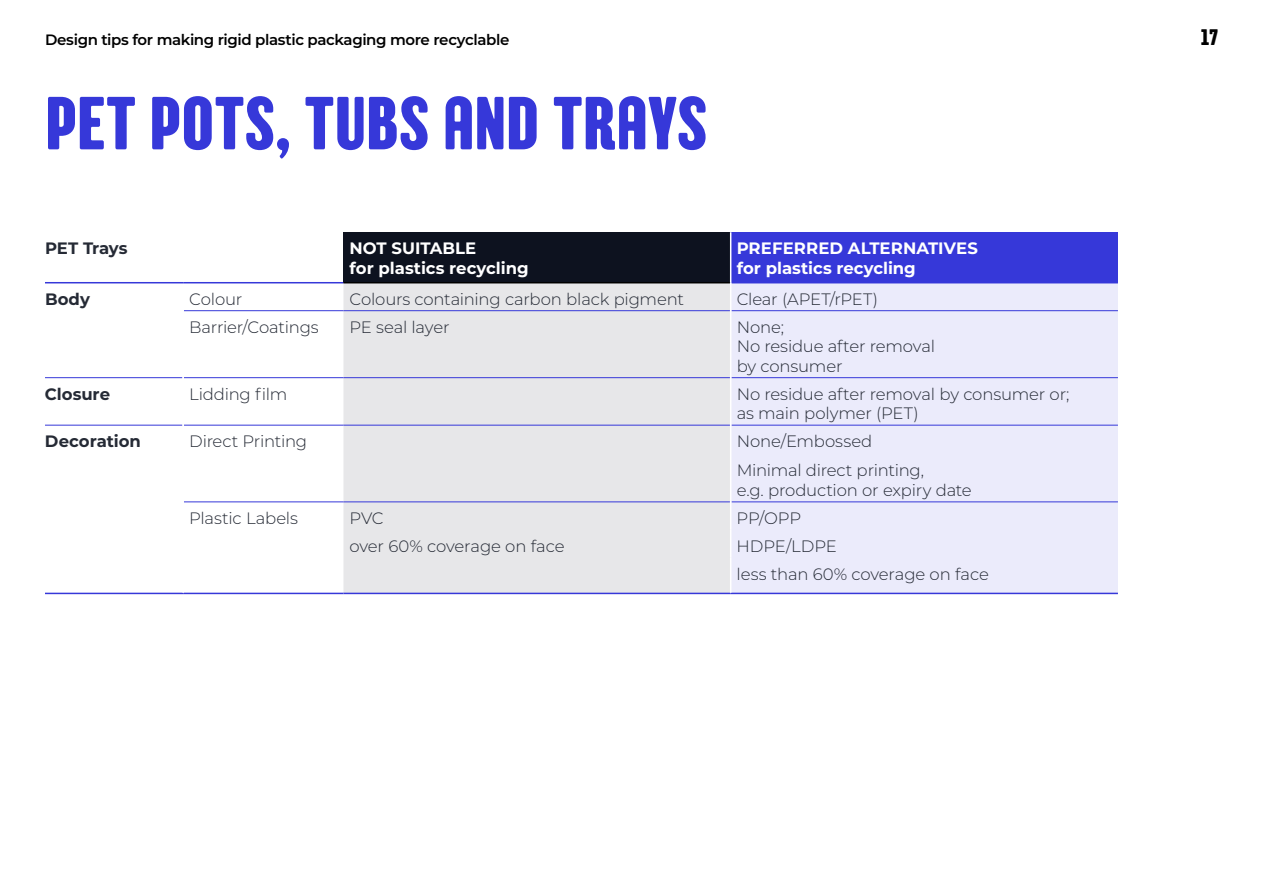
<style>
.page{position:relative;width:1263px;height:893px;background:#fff}
.page>*{position:absolute;margin:0;border:0;box-sizing:border-box;transform-origin:0 0}
.t1{font:75px "TT Berlinerins Grotesk";color:#3638d9}
.t2{font:22.5px "TT Berlinerins Grotesk";color:#000}
.t3{font:300 16.5px/19.5px "Montserrat";letter-spacing:-.01em;color:#252a35}
.t4{font:700 16.5px/19.5px "Montserrat";color:#fff}
.t5{font:700 16.5px "Montserrat";letter-spacing:-.005em;color:#252a35}
.t6{font:600 15px "Montserrat";letter-spacing:-.025em;color:#000}
</style>
<div class="page">
<div style="left:343px;top:232px;width:388px;height:51px;background:#0d121f"></div>
<div style="left:731px;top:232px;width:387px;height:51px;background:#3638d9"></div>
<div style="left:343px;top:283px;width:387px;height:310px;background:#e7e7e9"></div>
<div style="left:731px;top:283px;width:387px;height:310px;background:#ebebfb"></div>
<hr style="left:45px;top:377px;width:137px;height:1px;background:#3638d9">
<hr style="left:184px;top:377px;width:159px;height:1px;background:#3638d9">
<hr style="left:343px;top:377px;width:387px;height:1px;background:#3638d9">
<hr style="left:731px;top:377px;width:387px;height:1px;background:#3638d9">
<hr style="left:45px;top:425px;width:137px;height:1px;background:#3638d9">
<hr style="left:184px;top:425px;width:159px;height:1px;background:#3638d9">
<hr style="left:343px;top:425px;width:387px;height:1px;background:#3638d9">
<hr style="left:731px;top:425px;width:387px;height:1px;background:#3638d9">
<hr style="left:184px;top:310px;width:159px;height:1px;background:#3638d9">
<hr style="left:343px;top:310px;width:387px;height:1px;background:#3638d9">
<hr style="left:731px;top:310px;width:387px;height:1px;background:#3638d9">
<hr style="left:184px;top:502px;width:159px;height:1px;background:#3638d9">
<hr style="left:343px;top:502px;width:387px;height:1px;background:#3638d9">
<hr style="left:731px;top:502px;width:387px;height:1px;background:#3638d9">
<hr style="left:183px;top:593px;width:160px;height:1px;background:#3638d9">
<hr style="left:343px;top:593px;width:388px;height:1px;background:#3638d9">
<hr style="left:731px;top:593px;width:387px;height:1px;background:#3638d9">
<hr style="left:45px;top:593px;width:138px;height:1px;background:#3638d9">
<hr style="left:45px;top:282px;width:138px;height:1px;background:#3638d9">
<hr style="left:183px;top:282px;width:160px;height:1px;background:#3638d9">
<hr style="left:343px;top:282px;width:387px;height:1px;background:#000">
<hr style="left:730px;top:232px;width:1px;height:51px;background:#fff">
<p class="t6" style="left:45px;top:29px;width:466px">Design tips for making rigid plastic packaging more recyclable</p>
<h2 class="t2" style="left:1201px;top:23px;width:19px">17</h2>
<h1 class="t1" style="left:45px;top:76px;width:663px">PET POTS, TUBS AND TRAYS</h1>
<p class="t5" style="left:45px;top:236px;width:84px">PET Trays</p>
<p class="t4" style="left:349px;top:238px;width:181px">NOT SUITABLE<br>for plastics recycling</p>
<p class="t4" style="left:737px;top:238px;width:243px">PREFERRED ALTERNATIVES for plastics recycling</p>
<p class="t5" style="left:45px;top:287px;width:46px">Body</p>
<p class="t3" style="left:189px;top:289px;width:55px">Colour</p>
<p class="t3" style="left:349px;top:289px;width:336px">Colours containing carbon black pigment</p>
<p class="t3" style="left:737px;top:289px;width:143px">Clear (APET/rPET)</p>
<p class="t3" style="left:189px;top:317px;width:131px">Barrier/Coatings</p>
<p class="t3" style="left:349px;top:317px;width:102px">PE seal layer</p>
<p class="t3" style="left:737px;top:317px;width:200px">None;<br>No residue after removal by consumer</p>
<p class="t5" style="left:45px;top:382px;width:67px">Closure</p>
<p class="t3" style="left:189px;top:383px;width:100px">Lidding film</p>
<p class="t3" style="left:737px;top:383px;width:334px">No residue after removal by consumer or; as main polymer (PET)</p>
<p class="t5" style="left:45px;top:429px;width:97px">Decoration</p>
<p class="t3" style="left:189px;top:431px;width:120px">Direct Printing</p>
<p class="t3" style="left:737px;top:426px;width:189px;line-height:29.2px">None/Embossed<br>Minimal direct printing,</p>
<p class="t3" style="left:737px;top:480px;width:237px">e.g. production or expiry date</p>
<p class="t3" style="left:189px;top:508px;width:110px">Plastic Labels</p>
<p class="t3" style="left:349px;top:508px;width:36px">PVC</p>
<p class="t3" style="left:737px;top:508px;width:66px">PP/OPP</p>
<p class="t3" style="left:349px;top:536px;width:217px">over 60% coverage on face</p>
<p class="t3" style="left:737px;top:531px;width:254px;line-height:27.9px">HDPE/LDPE<br>less than 60% coverage on face</p>
</div>
